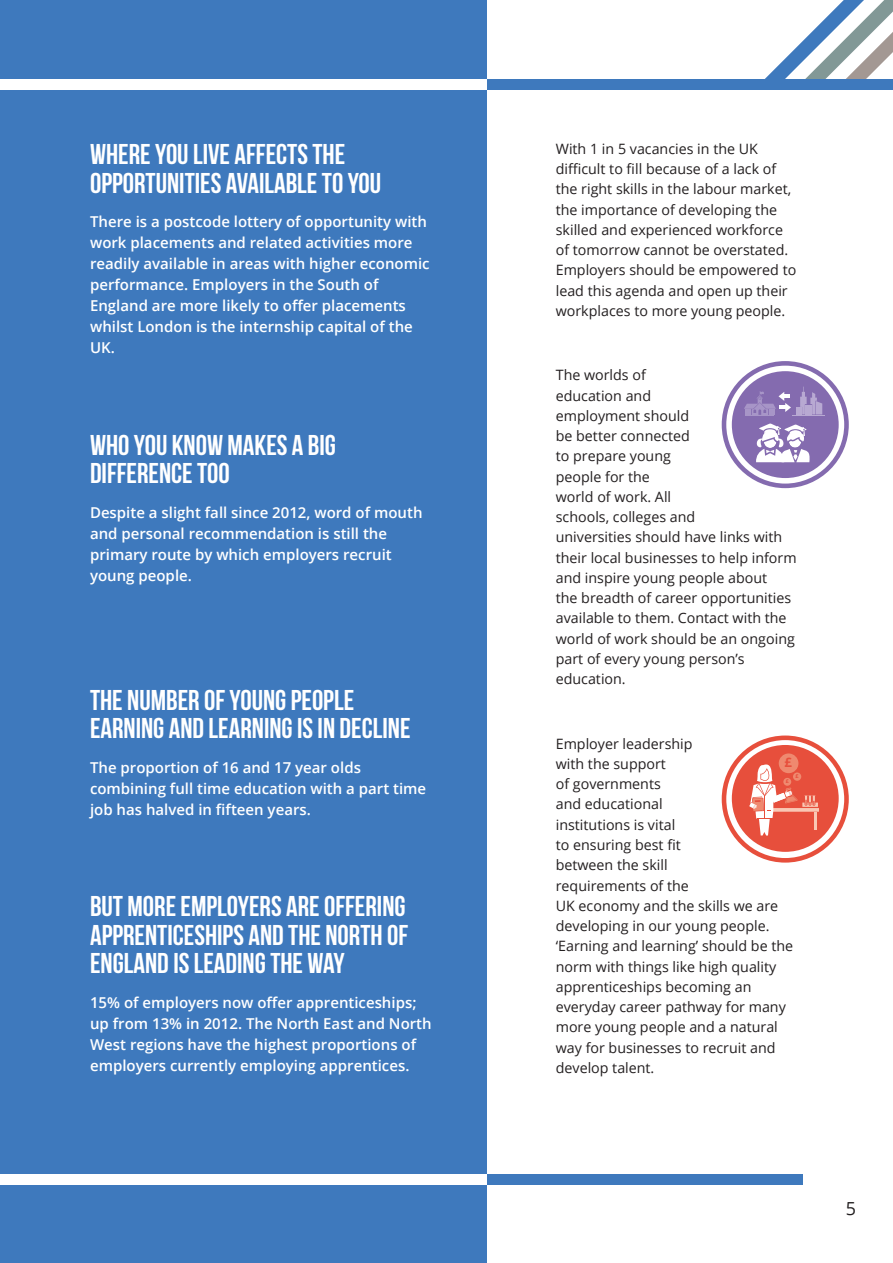
<style>
.page{position:relative;width:893px;height:1263px;background:#fff}
.page>*{position:absolute;margin:0;border:0;box-sizing:border-box;transform-origin:0 0}
.t1{font:700 28.5px/28.5px "Bebas Neue";color:#fff}
.t2{font:18px "Open Sans";color:#231f20}
.t3{font:600 15px/21px "Open Sans";color:#fff}
.t4{font:14.25px/20.2px "Open Sans";color:#231f20}
.t5{font:700 13.05px "Open Sans";color:#e74f3c}
.t6{font:700 5.4px "Open Sans";color:#e74f3c}
.t7{font:700 5.25px "Open Sans";color:#e74f3c}
</style>
<div class="page">
<svg style="left:765px;top:0;width:128px;height:79px"></svg>
<div style="left:0;top:0;width:486px;height:1263px;background:#3e79bd"></div>
<div style="left:0;top:1174px;width:803px;height:10px;background:#3e79bd"></div>
<svg style="left:722px;top:361px;width:127px;height:127px"></svg>
<div style="left:0;top:1174px;width:486px;height:10px;background:#fff"></div>
<div style="left:0;top:79px;width:893px;height:10px;background:#3e79bd"></div>
<div style="left:0;top:79px;width:486px;height:10px;background:#fff"></div>
<svg style="left:722px;top:735px;width:127px;height:127px"></svg>
<p class="t1" style="left:90px;top:140px;width:293px">WHERE YOU LIVE AFFECTS THE<br>OPPORTUNITIES AVAILABLE TO YOU</p>
<p class="t3" style="left:90px;top:211px;width:341px">There is a postcode lottery of opportunity with work placements and related activities more readily available in areas with higher economic performance. Employers in the South of England are more likely to offer placements whilst London is the internship capital of the UK.</p>
<p class="t1" style="left:90px;top:430px;width:248px">WHO YOU KNOW MAKES A BIG<br>DIFFERENCE TOO</p>
<p class="t3" style="left:90px;top:501px;width:334px">Despite a slight fall since 2012, word of mouth and personal recommendation is still the primary route by which employers recruit young people.</p>
<p class="t1" style="left:90px;top:685px;width:322px">THE NUMBER OF YOUNG PEOPLE<br>EARNING AND LEARNING IS IN DECLINE</p>
<p class="t3" style="left:90px;top:756px;width:338px">The proportion of 16 and 17 year olds combining full time education with a part time job has halved in fifteen years.</p>
<p class="t1" style="left:90px;top:892px;width:320px;text-align:justify">BUT MORE EMPLOYERS ARE OFFERING APPRENTICESHIPS AND THE NORTH OF ENGLAND IS LEADING THE WAY</p>
<p class="t3" style="left:90px;top:992px;width:343px">15% of employers now offer apprenticeships; up from 13% in 2012. The North East and North West regions have the highest proportions of employers currently employing apprentices.</p>
<p class="t4" style="left:556px;top:138px;width:242px">With 1 in 5 vacancies in the UK difficult to fill because of a lack of the right skills in the labour market, the importance of developing the skilled and experienced workforce of tomorrow cannot be overstated.<br>Employers should be empowered to lead this agenda and open up their workplaces to more young people.</p>
<p class="t4" style="left:556px;top:365px;width:242px">The worlds of<br>education and<br>employment should<br>be better connected<br>to prepare young<br>people for the<br>world of work. All<br>schools, colleges and<br>universities should have links with their local businesses to help inform and inspire young people about<br>the breadth of career opportunities available to them. Contact with the world of work should be an ongoing part of every young person’s education.</p>
<p class="t4" style="left:556px;top:733px;width:239px">Employer leadership<br>with the support<br>of governments<br>and educational<br>institutions is vital<br>to ensuring best fit<br>between the skill<br>requirements of the<br>UK economy and the skills we are developing in our young people. ‘Earning and learning’ should be the norm with things like high quality apprenticeships becoming an everyday career pathway for many more young people and a natural way for businesses to recruit and develop talent.</p>
<p class="t5" style="left:785px;top:753px;width:9px">£</p>
<p class="t6" style="left:795px;top:772px;width:5px">£</p>
<p class="t7" style="left:786px;top:778px;width:5px">£</p>
<p class="t2" style="left:846px;top:1196px;width:12px">5</p>
</div>
